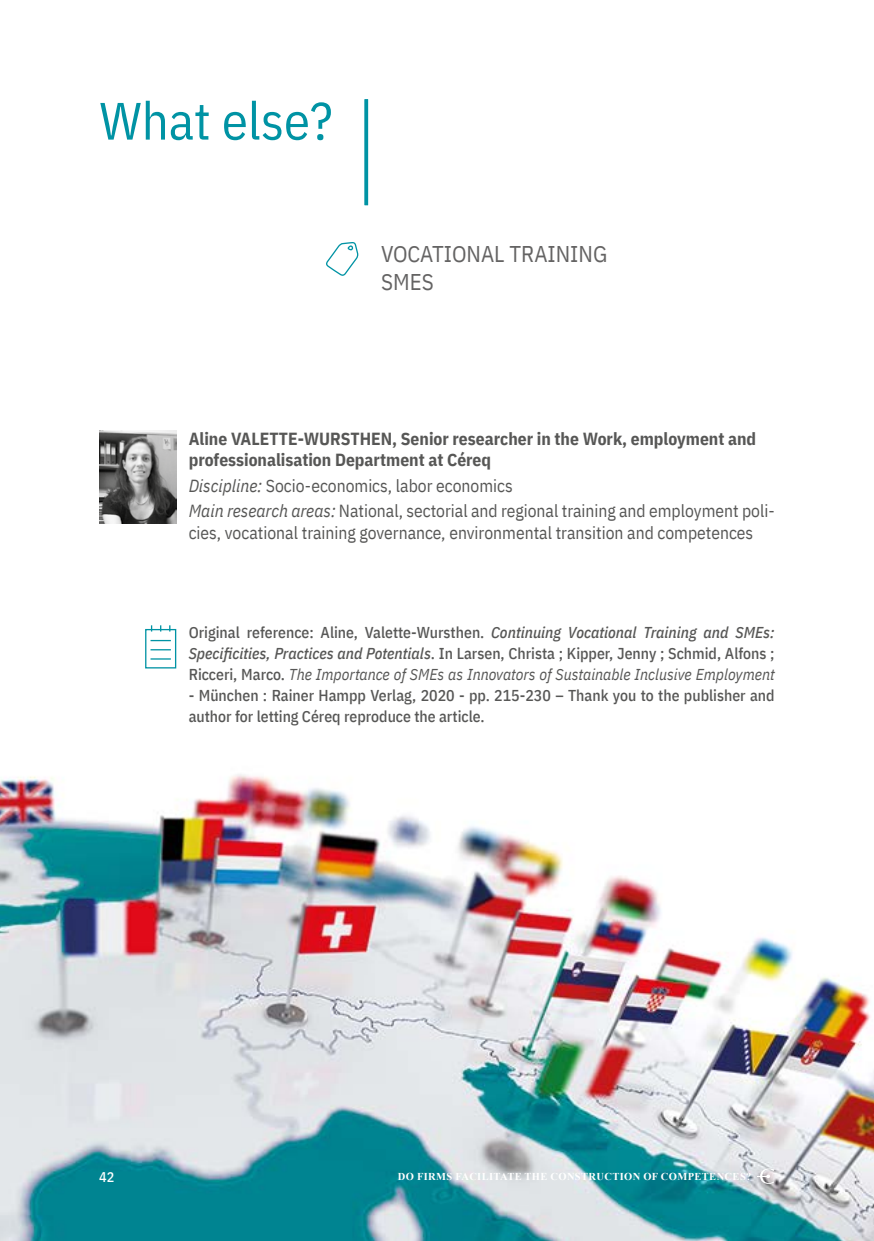
<style>
.page{position:relative;width:874px;height:1241px;background:#fff}
.page>*{position:absolute;margin:0;border:0;box-sizing:border-box;transform-origin:0 0}
.t1{font:52.5px "IBM Plex Sans Cond";color:#0093a4}
.t2{font:22.75px/28px "IBM Plex Sans Cond";color:#646363}
.t3{font:17.5px/25.9px "IBM Plex Sans Cond";color:#575756}
.t4{font:700 17.5px/21px "IBM Plex Sans Cond";color:#575756}
.t5{font:500 15.75px/21px "IBM Plex Sans Cond";color:#575756;text-align:justify}
.t6{font:500 14px "IBM Plex Sans Cond";color:#fff}
.t7{font:700 10.5px "Times New Roman";letter-spacing:.035em;color:#fff}
.s1{font-style:italic}
.s2{font-weight:400;font-style:italic}
</style>
<div class="page">
<img style="left:0;top:774px;width:873px;height:466px">
<img style="left:99px;top:431px;width:77px;height:92px">
<svg style="left:326px;top:242px;width:33px;height:34px"></svg>
<svg style="left:364px;top:99px;width:4px;height:106px"></svg>
<hr style="left:150px;top:639px;width:21px;height:2px;background:#0093a4">
<svg style="left:150px;top:658px;width:21px;height:1px"></svg>
<svg style="left:150px;top:649px;width:21px;height:1px"></svg>
<div style="left:145px;top:629px;width:31px;height:39px;border:1px solid #0093a4"></div>
<svg style="left:756px;top:1168px;width:17px;height:31px"></svg>
<h1 class="t1" style="left:99px;top:80px;width:235px">What else?</h1>
<h2 class="t2" style="left:381px;top:237px;width:227px">VOCATIONAL TRAINING<br>SMES</h2>
<p class="t4" style="left:189px;top:426px;width:568px">Aline VALETTE-WURSTHEN, Senior researcher in the Work, employment and professionalisation Department at Céreq</p>
<p class="t3" style="left:189px;top:471px;width:587px"><span class="s1">Discipline:</span> Socio-economics, labor economics<br><span class="s1">Main research areas:</span> National, sectorial and regional training and employment poli-</p>
<p class="t3" style="left:189px;top:517px;width:565px">cies, vocational training governance, environmental transition and competences</p>
<p class="t5" style="left:189px;top:620px;width:587px">Original reference: Aline, Valette-Wursthen. <span class="s1">Continuing Vocational Training and SMEs:<br>Specificities, Practices and Potentials</span>. In Larsen, Christa ; Kipper, Jenny ; Schmid, Alfons ; Ricceri, Marco. <span class="s2">The Importance of SMEs as Innovators of Sustainable Inclusive Employment</span></p>
<p class="t5" style="left:189px;top:683px;width:587px">- München : Rainer Hampp Verlag, 2020 - pp. 215-230 – Thank you to the publisher and author for letting Céreq reproduce the article.</p>
<p class="t6" style="left:99px;top:1165px;width:16px">42</p>
<p class="t7" style="left:397px;top:1168px;width:354px">DO FIRMS FACILITATE THE CONSTRUCTION OF COMPETENCES?</p>
</div>
